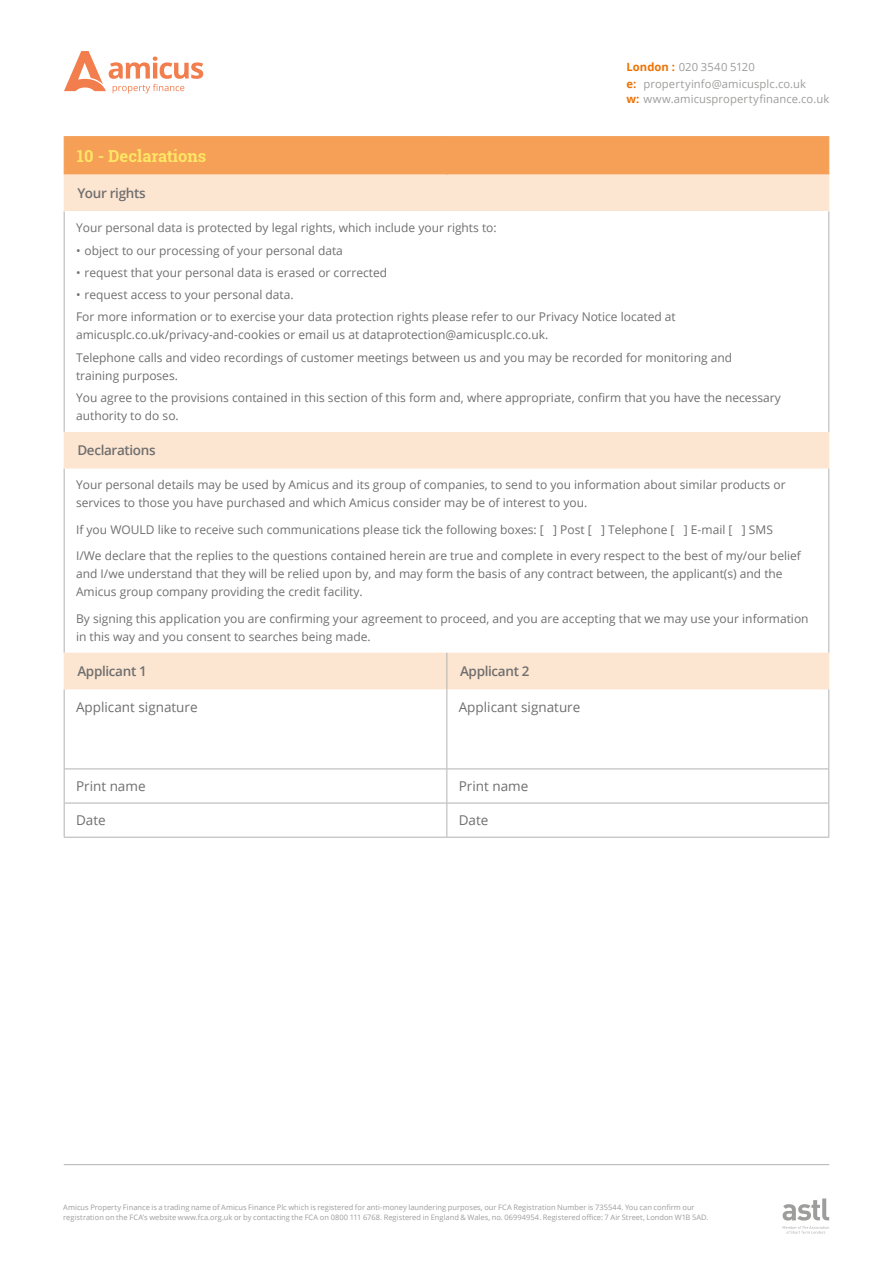
<style>
.page{position:relative;width:893px;height:1263px;background:#fff}
.page>*{position:absolute;margin:0;border:0;box-sizing:border-box;transform-origin:0 0}
.t1{font:700 16.5px "Roboto Slab";color:#ffe664}
.t2{font:13.5px "Open Sans";color:#706f6f}
.t3{font:600 13.5px "Open Sans";letter-spacing:-.025em;color:#706f6f}
.t4{font:12px/18px "Open Sans";color:#706f6f}
.t5{font:11.25px/17.1px "Open Sans";letter-spacing:.005em;color:#9d9d9c}
.t6{font:7.5px/10.5px "Open Sans";color:#9d9d9c}
.s1{font-weight:700;color:#ee7203}
</style>
<div class="page">
<svg style="left:64px;top:51px;width:139px;height:42px"></svg>
<svg style="left:783px;top:1198px;width:46px;height:22px"></svg>
<svg style="left:783px;top:1226px;width:46px;height:8px"></svg>
<hr style="left:64px;top:1164px;width:765px;height:1px;background:#b3b2b2">
<div style="left:65px;top:136px;width:763px;height:39px;background:#f59f57"></div>
<svg style="left:65px;top:175px;width:763px;height:514px"></svg>
<div style="left:64px;top:211px;width:765px;height:221px;background:#fff"></div>
<hr style="left:446px;top:769px;width:1px;height:34px;background:#b3b2b2">
<hr style="left:446px;top:803px;width:1px;height:34px;background:#b3b2b2">
<hr style="left:64px;top:136px;width:1px;height:39px;background:#f59f57">
<hr style="left:446px;top:136px;width:1px;height:39px;background:#f59f57">
<hr style="left:828px;top:136px;width:1px;height:39px;background:#f59f57">
<hr style="left:64px;top:211px;width:1px;height:221px;background:#b3b2b2">
<hr style="left:828px;top:211px;width:1px;height:221px;background:#b3b2b2">
<hr style="left:64px;top:469px;width:1px;height:184px;background:#b3b2b2">
<hr style="left:828px;top:469px;width:1px;height:184px;background:#b3b2b2">
<hr style="left:64px;top:769px;width:1px;height:34px;background:#b3b2b2">
<hr style="left:828px;top:769px;width:1px;height:34px;background:#b3b2b2">
<hr style="left:64px;top:803px;width:1px;height:34px;background:#b3b2b2">
<hr style="left:828px;top:803px;width:1px;height:34px;background:#b3b2b2">
<hr style="left:64px;top:803px;width:383px;height:1px;background:#b3b2b2">
<hr style="left:447px;top:803px;width:382px;height:1px;background:#b3b2b2">
<hr style="left:64px;top:837px;width:383px;height:1px;background:#b3b2b2">
<hr style="left:447px;top:837px;width:382px;height:1px;background:#b3b2b2">
<hr style="left:64px;top:175px;width:1px;height:36px;background:#fde6d1">
<hr style="left:828px;top:175px;width:1px;height:36px;background:#fde6d1">
<hr style="left:64px;top:432px;width:1px;height:37px;background:#fde6d1">
<hr style="left:828px;top:432px;width:1px;height:37px;background:#fde6d1">
<hr style="left:828px;top:653px;width:1px;height:36px;background:#fde6d1">
<hr style="left:64px;top:653px;width:1px;height:36px;background:#fde6d1">
<hr style="left:64px;top:689px;width:1px;height:79px;background:#b3b2b2">
<hr style="left:64px;top:768px;width:383px;height:1px;background:#b3b2b2">
<hr style="left:446px;top:689px;width:1px;height:79px;background:#b3b2b2">
<hr style="left:828px;top:689px;width:1px;height:79px;background:#b3b2b2">
<hr style="left:447px;top:768px;width:382px;height:1px;background:#b3b2b2">
<hr style="left:446px;top:653px;width:1px;height:36px;background:#b3b2b2">
<p class="t5" style="left:626px;top:58px;width:181px"><span class="s1">London :</span> 020 3540 5120<br><span class="s1">e:</span> propertyinfo@amicusplc.co.uk</p>
<p class="t5" style="left:626px;top:90px;width:204px"><span class="s1">w:</span> www.amicuspropertyfinance.co.uk</p>
<h1 class="t1" style="left:77px;top:145px;width:131px">10 - Declarations</h1>
<p class="t3" style="left:77px;top:184px;width:70px">Your rights</p>
<p class="t4" style="left:76px;top:219px;width:422px">Your personal data is protected by legal rights, which include your rights to:</p>
<p class="t4" style="left:76px;top:241px;width:268px">• object to our processing of your personal data</p>
<p class="t4" style="left:76px;top:263px;width:313px">• request that your personal data is erased or corrected</p>
<p class="t4" style="left:76px;top:283px;width:601px;line-height:22.2px">• request access to your personal data.<br>For more information or to exercise your data protection rights please refer to our Privacy Notice located at</p>
<p class="t4" style="left:76px;top:324px;width:658px;line-height:22.2px">amicusplc.co.uk/privacy-and-cookies or email us at dataprotection@amicusplc.co.uk.<br>Telephone calls and video recordings of customer meetings between us and you may be recorded for monitoring and</p>
<p class="t4" style="left:76px;top:364px;width:706px;line-height:22.2px">training purposes.<br>You agree to the provisions contained in this section of this form and, where appropriate, confirm that you have the necessary</p>
<p class="t4" style="left:76px;top:406px;width:104px">authority to do so.</p>
<p class="t3" style="left:77px;top:441px;width:80px">Declarations</p>
<p class="t4" style="left:76px;top:476px;width:711px">Your personal details may be used by Amicus and its group of companies, to send to you information about similar products or services to those you have purchased and which Amicus consider may be of interest to you.</p>
<p class="t4" style="left:76px;top:520px;width:698px">If you WOULD like to receive such communications please tick the following boxes: [ ] Post [ ] Telephone [ ] E-mail [ ] SMS</p>
<p class="t4" style="left:76px;top:547px;width:726px">I/We declare that the replies to the questions contained herein are true and complete in every respect to the best of my/our belief and I/we understand that they will be relied upon by, and may form the basis of any contract between, the applicant(s) and the<br>Amicus group company providing the credit facility.</p>
<p class="t4" style="left:76px;top:609px;width:734px">By signing this application you are confirming your agreement to proceed, and you are accepting that we may use your information in this way and you consent to searches being made.</p>
<p class="t3" style="left:77px;top:662px;width:71px">Applicant 1</p>
<p class="t3" style="left:460px;top:662px;width:71px">Applicant 2</p>
<p class="t2" style="left:76px;top:697px;width:123px">Applicant signature</p>
<p class="t2" style="left:459px;top:697px;width:123px">Applicant signature</p>
<p class="t2" style="left:76px;top:777px;width:71px">Print name</p>
<p class="t2" style="left:459px;top:777px;width:71px">Print name</p>
<p class="t2" style="left:76px;top:811px;width:31px">Date</p>
<p class="t2" style="left:459px;top:811px;width:31px">Date</p>
<p class="t6" style="left:63px;top:1202px;width:647px">Amicus Property Finance is a trading name of Amicus Finance Plc which is registered for anti-money laundering purposes, our FCA Registration Number is 735544. You can confirm our registration on the FCA’s website www.fca.org.uk or by contacting the FCA on 0800 111 6768. Registered in England &amp; Wales, no. 06994954. Registered office: 7 Air Street, London W1B 5AD.</p>
</div>
